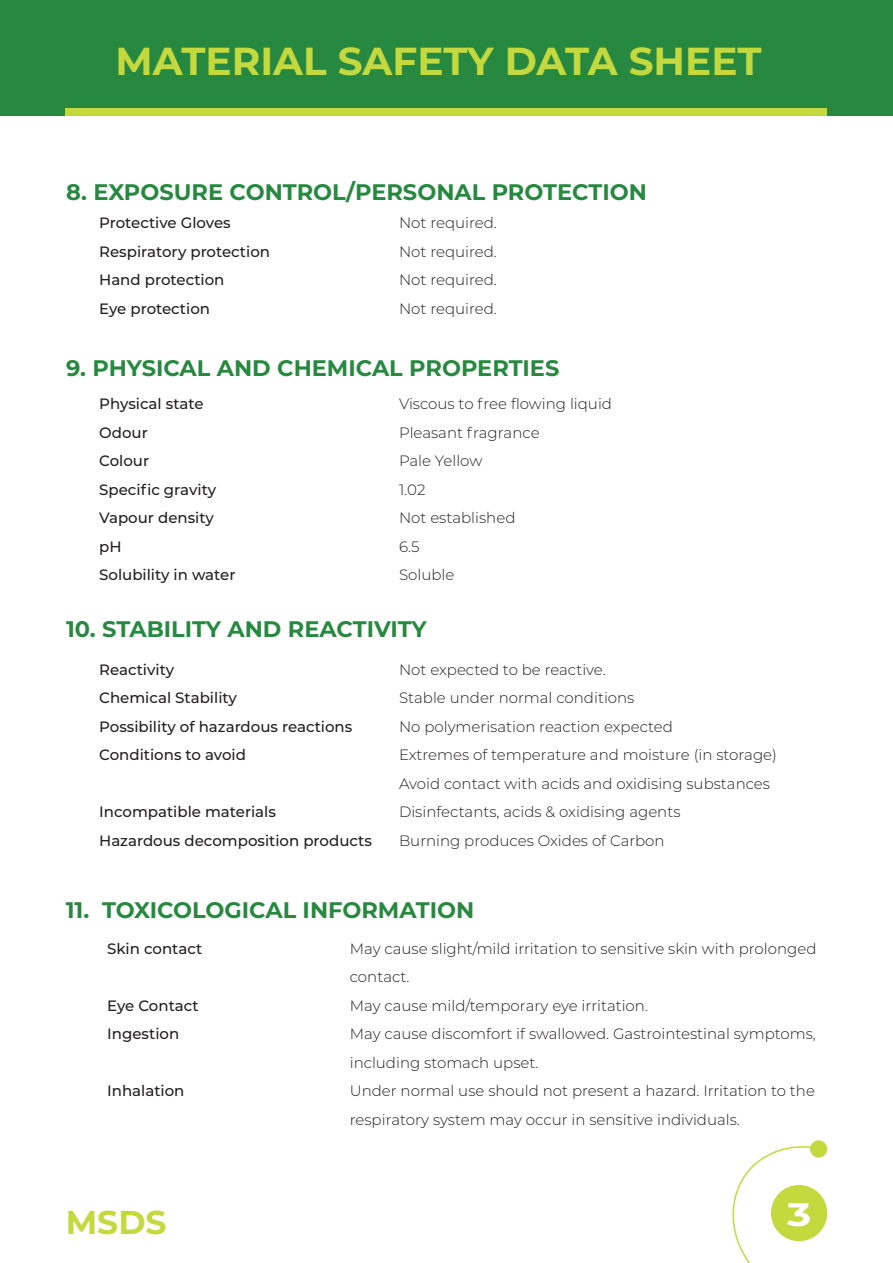
<style>
.page{position:relative;width:893px;height:1263px;background:#fff}
.page>*{position:absolute;margin:0;border:0;box-sizing:border-box;transform-origin:0 0}
.t1{font:700 39px "Montserrat";color:#c4d93e}
.t2{font:700 33px "Montserrat";color:#c4d93e}
.t3{font:700 32.55px "Montserrat";color:#fff;scale:1.25 1}
.t4{font:700 22.5px "Montserrat";color:#278840}
.t5{font:300 15px/28.5px "Montserrat";color:#231f20}
.t6{font:500 15px/28.5px "Montserrat";color:#231f20}
</style>
<div class="page">
<div style="left:771px;top:1185px;width:56px;height:56px;background:#c4d93e;border-radius:50%"></div>
<div style="left:810px;top:1140px;width:17px;height:17px;background:#c4d93e;border-radius:50%"></div>
<svg style="left:732px;top:1142px;width:88px;height:121px"></svg>
<div style="left:0;top:0;width:893px;height:115px;background:#278840"></div>
<div style="left:66px;top:108px;width:761px;height:7px;background:#c4d93e"></div>
<h1 class="t1" style="left:116px;top:33px;width:647px">MATERIAL SAFETY DATA SHEET</h1>
<h3 class="t4" style="left:66px;top:176px;width:582px">8. EXPOSURE CONTROL/PERSONAL PROTECTION</h3>
<p class="t6" style="left:99px;top:208px;width:172px">Protective Gloves<br>Respiratory protection<br>Hand protection<br>Eye protection</p>
<p class="t5" style="left:399px;top:208px;width:99px;text-align:justify">Not required.<br>Not required.<br>Not required.<br>Not required.</p>
<h3 class="t4" style="left:66px;top:352px;width:495px">9. PHYSICAL AND CHEMICAL PROPERTIES</h3>
<p class="t6" style="left:99px;top:389px;width:138px">Physical state<br>Odour<br>Colour<br>Specific gravity<br>Vapour density pH<br>Solubility in water</p>
<p class="t5" style="left:399px;top:389px;width:215px">Viscous to free flowing liquid<br>Pleasant fragrance<br>Pale Yellow<br>1.02<br>Not established<br>6.5<br>Soluble</p>
<h3 class="t4" style="left:66px;top:613px;width:362px">10. STABILITY AND REACTIVITY</h3>
<p class="t6" style="left:99px;top:654px;width:255px">Reactivity<br>Chemical Stability<br>Possibility of hazardous reactions<br>Conditions to avoid</p>
<p class="t6" style="left:99px;top:797px;width:274px">Incompatible materials<br>Hazardous decomposition products</p>
<p class="t5" style="left:399px;top:654px;width:380px">Not expected to be reactive.<br>Stable under normal conditions<br>No polymerisation reaction expected<br>Extremes of temperature and moisture (in storage)<br>Avoid contact with acids and oxidising substances Disinfectants, acids &amp; oxidising agents<br>Burning produces Oxides of Carbon</p>
<h3 class="t4" style="left:66px;top:894px;width:410px">11. TOXICOLOGICAL INFORMATION</h3>
<p class="t6" style="left:107px;top:933px;width:97px">Skin contact</p>
<p class="t6" style="left:107px;top:990px;width:93px">Eye Contact<br>Ingestion</p>
<p class="t6" style="left:107px;top:1076px;width:79px">Inhalation</p>
<p class="t5" style="left:350px;top:934px;width:468px">May cause slight/mild irritation to sensitive skin with prolonged contact.<br>May cause mild/temporary eye irritation.<br>May cause discomfort if swallowed. Gastrointestinal symptoms, including stomach upset.<br>Under normal use should not present a hazard. Irritation to the respiratory system may occur in sensitive individuals.</p>
<h2 class="t2" style="left:66px;top:1199px;width:102px">MSDS</h2>
<h3 class="t3" style="left:787px;top:1191px;width:21px">3</h3>
</div>
